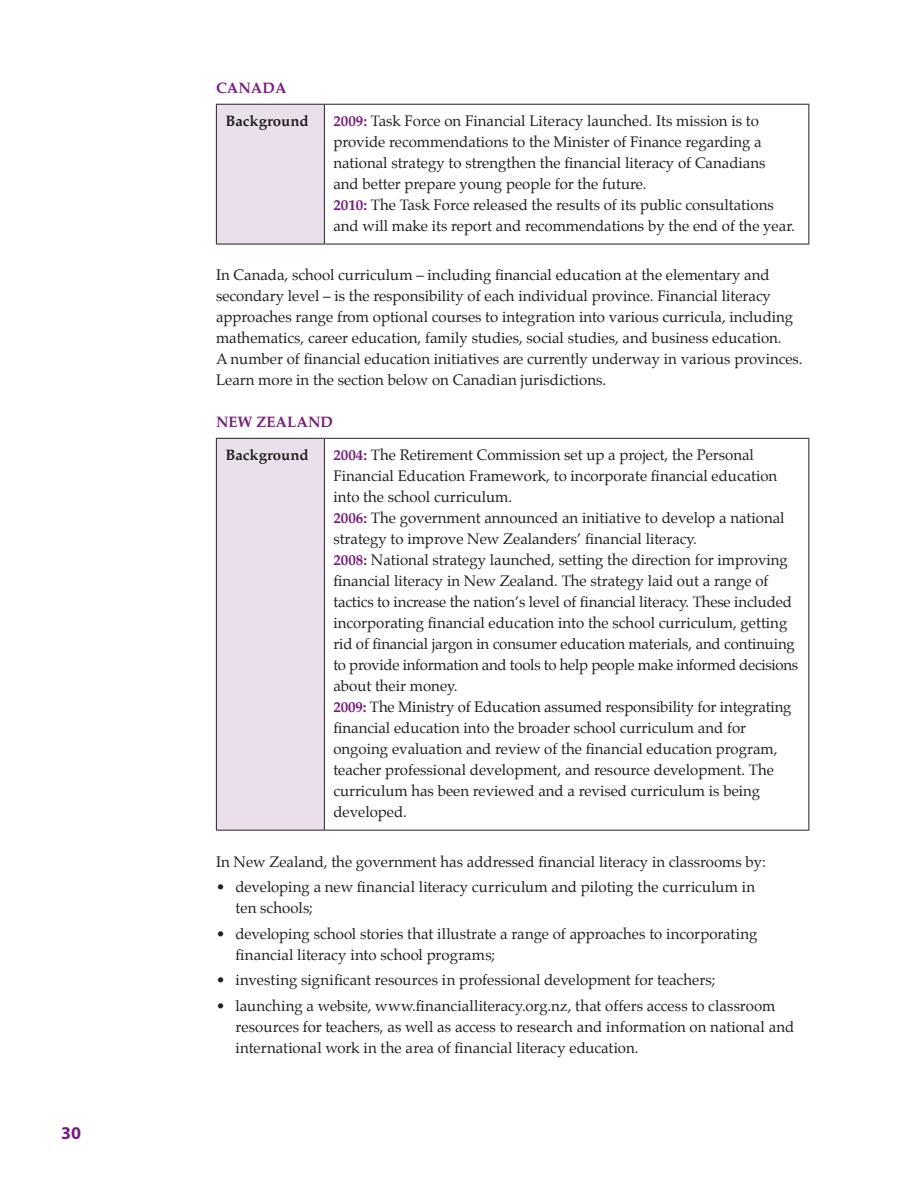
<style>
.page{position:relative;width:918px;height:1188px;background:#fff}
.page>*{position:absolute;margin:0;border:0;box-sizing:border-box;transform-origin:0 0}
.t1{font:700 18px "Myriad";color:#781d7d}
.t2{font:15px/21px "Palatino";color:#231f20}
.t3{font:700 15px "Palatino";color:#231f20}
.t4{font:700 15px "Palatino";color:#781d7d}
.s1{font-weight:700;color:#781d7d}
</style>
<div class="page">
<div style="left:216px;top:104px;width:108px;height:140px;background:#e9e0ec"></div>
<hr style="left:216px;top:104px;width:108px;height:1px;background:#231f20">
<hr style="left:216px;top:105px;width:1px;height:139px;background:#231f20">
<hr style="left:324px;top:104px;width:485px;height:1px;background:#231f20">
<hr style="left:324px;top:105px;width:1px;height:139px;background:#231f20">
<hr style="left:808px;top:105px;width:1px;height:139px;background:#231f20">
<hr style="left:216px;top:244px;width:108px;height:1px;background:#231f20">
<hr style="left:324px;top:244px;width:485px;height:1px;background:#231f20">
<div style="left:216px;top:438px;width:108px;height:392px;background:#e9e0ec"></div>
<hr style="left:216px;top:438px;width:108px;height:1px;background:#231f20">
<hr style="left:216px;top:439px;width:1px;height:391px;background:#231f20">
<hr style="left:324px;top:438px;width:485px;height:1px;background:#231f20">
<hr style="left:324px;top:439px;width:1px;height:391px;background:#231f20">
<hr style="left:808px;top:439px;width:1px;height:391px;background:#231f20">
<hr style="left:216px;top:830px;width:108px;height:1px;background:#231f20">
<hr style="left:324px;top:830px;width:485px;height:1px;background:#231f20">
<p class="t1" style="left:61px;top:1124px;width:21px">30</p>
<p class="t4" style="left:216px;top:75px;width:13px">CANADA</p>
<p class="t3" style="left:225px;top:108px;width:85px">Background</p>
<p class="t2" style="left:333px;top:110px;width:463px"><span class="s1">2009:</span> Task Force on Financial Literacy launched. Its mission is to provide recommendations to the Minister of Finance regarding a national strategy to strengthen the financial literacy of Canadians<br>and better prepare young people for the future.<br><span class="s1">2010:</span> The Task Force released the results of its public consultations and will make its report and recommendations by the end of the year.</p>
<p class="t2" style="left:216px;top:265px;width:588px">In Canada, school curriculum – including financial education at the elementary and secondary level – is the responsibility of each individual province. Financial literacy approaches range from optional courses to integration into various curricula, including mathematics, career education, family studies, social studies, and business education.<br>A number of financial education initiatives are currently underway in various provinces.<br>Learn more in the section below on Canadian jurisdictions.</p>
<p class="t4" style="left:216px;top:410px;width:119px">NEW ZEALAND</p>
<p class="t3" style="left:225px;top:442px;width:85px">Background</p>
<p class="t2" style="left:333px;top:444px;width:466px"><span class="s1">2004:</span> The Retirement Commission set up a project, the Personal Financial Education Framework, to incorporate financial education into the school curriculum.<br><span class="s1">2006:</span> The government announced an initiative to develop a national strategy to improve New Zealanders’ financial literacy.<br><span class="s1">2008:</span> National strategy launched, setting the direction for improving financial literacy in New Zealand. The strategy laid out a range of tactics to increase the nation’s level of financial literacy. These included incorporating financial education into the school curriculum, getting rid of financial jargon in consumer education materials, and continuing to provide information and tools to help people make informed decisions about their money.<br><span class="s1">2009:</span> The Ministry of Education assumed responsibility for integrating financial education into the broader school curriculum and for ongoing evaluation and review of the financial education program, teacher professional development, and resource development. The curriculum has been reviewed and a revised curriculum is being developed.</p>
<p class="t2" style="left:216px;top:851px;width:551px">In New Zealand, the government has addressed financial literacy in classrooms by:</p>
<p class="t2" style="left:236px;top:876px;width:521px;text-indent:-19px">• developing a new financial literacy curriculum and piloting the curriculum in ten schools;</p>
<p class="t2" style="left:236px;top:923px;width:524px;text-indent:-20px">• developing school stories that illustrate a range of approaches to incorporating financial literacy into school programs;</p>
<p class="t2" style="left:216px;top:969px;width:501px">• investing significant resources in professional development for teachers;</p>
<p class="t2" style="left:236px;top:995px;width:560px;text-indent:-20px">• launching a website, www.financialliteracy.org.nz, that offers access to classroom resources for teachers, as well as access to research and information on national and international work in the area of financial literacy education.</p>
</div>
